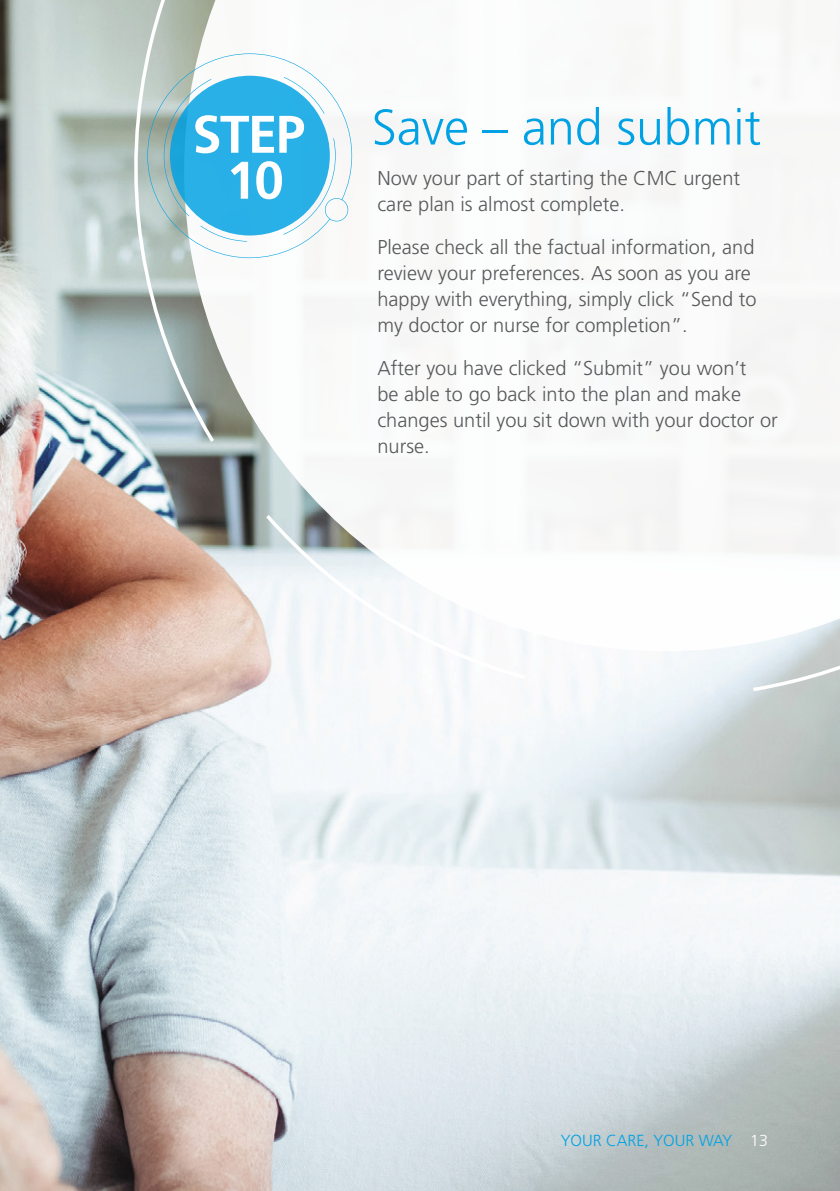
<style>
.page{position:relative;width:840px;height:1191px;background:#fff}
.page>*{position:absolute;margin:0;border:0;box-sizing:border-box;transform-origin:0 0}
.t1{font:700 52.8px "Frutiger LT Std";letter-spacing:-.03em;color:#fff}
.t2{font:300 50px "Frutiger LT Std";color:#00a2e4}
.t3{font:300 20px/26px "Frutiger LT Std";color:#57585a}
.t4{font:300 16px "Frutiger LT Std";color:#00a2e4}
.s1{color:#fff}
</style>
<div class="page">
<img style="left:0;top:0;width:839px;height:1191px">
<svg style="left:184px;top:0;width:655px;height:651px"></svg>
<svg style="left:116px;top:0;width:431px;height:442px"></svg>
<svg style="left:266px;top:515px;width:258px;height:164px"></svg>
<svg style="left:752px;top:185px;width:87px;height:506px;fill:#f7f7f6"></svg>
<svg style="left:147px;top:53px;width:205px;height:205px"></svg>
<svg style="left:283px;top:138px;width:65px;height:97px"></svg>
<p class="t1" style="left:192px;top:103px;width:114px">STEP</p>
<p class="t2" style="left:371px;top:99px;width:390px">Save – and submit</p>
<p class="t1" style="left:226px;top:149px;width:59px">10</p>
<p class="t3" style="left:377px;top:165px;width:364px">Now your part of starting the CMC urgent care plan is almost complete.</p>
<p class="t3" style="left:377px;top:234px;width:380px">Please check all the factual information, and review your preferences. As soon as you are happy with everything, simply click “Send to my doctor or nurse for completion”.</p>
<p class="t3" style="left:377px;top:355px;width:402px">After you have clicked “Submit” you won’t<br>be able to go back into the plan and make changes until you sit down with your doctor or nurse.</p>
<p class="t4" style="left:560px;top:1131px;width:208px">YOUR CARE, YOUR WAY <span class="s1">13</span></p>
</div>
